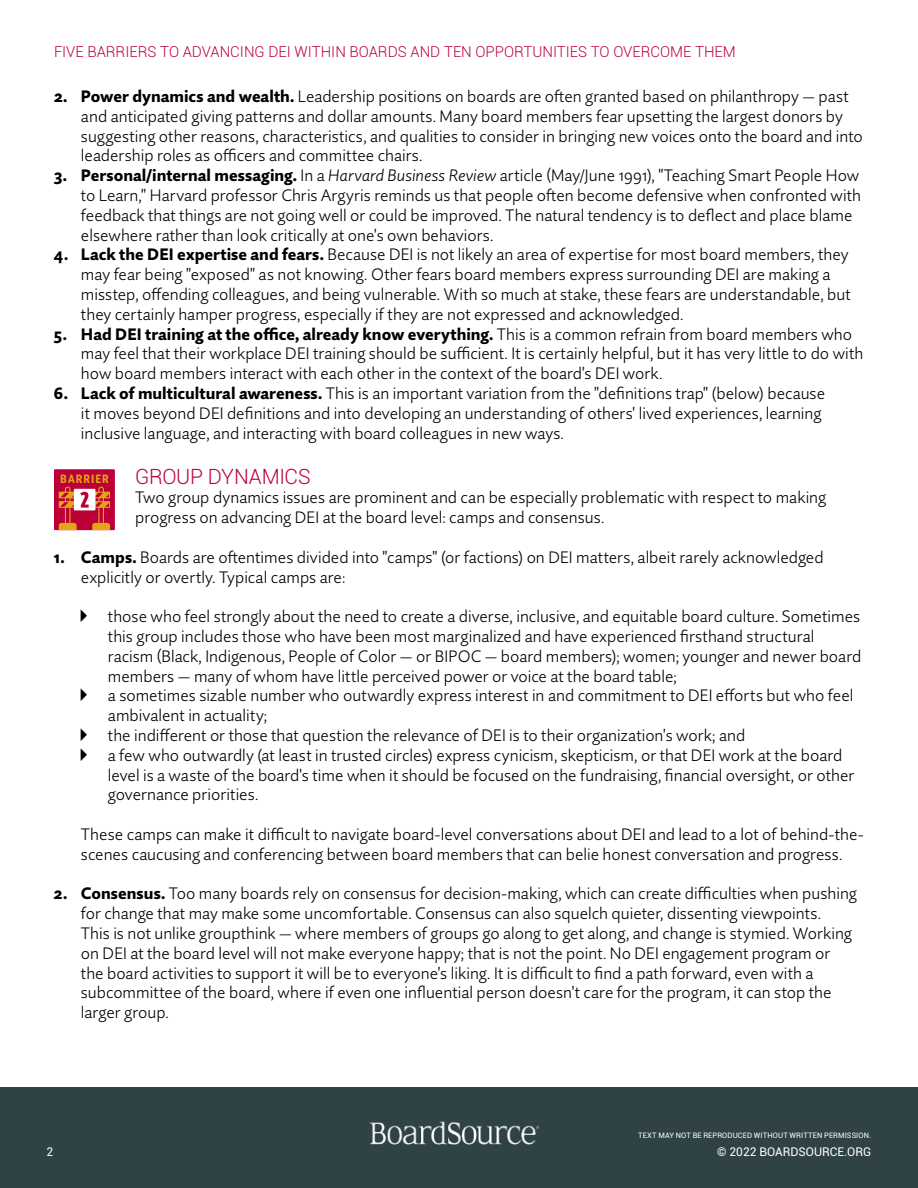
<style>
.page{position:relative;width:918px;height:1188px;background:#fff}
.page>*{position:absolute;margin:0;border:0;box-sizing:border-box;transform-origin:0 0}
.t1{font:300 21px "Roboto";letter-spacing:-.01em;color:#bc0037}
.t2{font:300 16.5px/19.8px "Quire Sans Pro";color:#000}
.t3{font:300 15px "Roboto";color:#bc0037}
.t4{font:12px "Roboto";color:#fff}
.t5{font:700 12px "Uniform Condensed";letter-spacing:.085em;color:#e2a615}
.t6{font:7.5px "Roboto";letter-spacing:.015em;color:#fff}
.s1{font-weight:800}
.s2{font-style:italic}
.s3{font-family:"Arrowstfb";font-weight:400}
</style>
<div class="page">
<div style="left:0;top:1087px;width:918px;height:101px;background:#2f4246"></div>
<img style="left:369px;top:1121px;width:171px;height:23px">
<div style="left:54px;top:469px;width:61px;height:61px;background:#bc0037"></div>
<svg style="left:59px;top:487px;width:51px;height:43px"></svg>
<p class="t3" style="left:54px;top:41px;width:683px">FIVE BARRIERS TO ADVANCING DEI WITHIN BOARDS AND TEN OPPORTUNITIES TO OVERCOME THEM</p>
<p class="t2" style="left:81px;top:86px;width:783px;text-indent:-27px"><span class="s1">2. Power dynamics and wealth.</span> Leadership positions on boards are often granted based on philanthropy — past and anticipated giving patterns and dollar amounts. Many board members fear upsetting the largest donors by suggesting other reasons, characteristics, and qualities to consider in bringing new voices onto the board and into leadership roles as officers and committee chairs.</p>
<p class="t2" style="left:81px;top:165px;width:782px;text-indent:-27px"><span class="s1">3. Personal/internal messaging.</span> In a <span class="s2">Harvard Business Review</span> article (May/June 1991), "Teaching Smart People How to Learn," Harvard professor Chris Argyris reminds us that people often become defensive when confronted with feedback that things are not going well or could be improved. The natural tendency is to deflect and place blame elsewhere rather than look critically at one's own behaviors.</p>
<p class="t2" style="left:81px;top:245px;width:771px;text-indent:-27px"><span class="s1">4. Lack the DEI expertise and fears.</span> Because DEI is not likely an area of expertise for most board members, they may fear being "exposed" as not knowing. Other fears board members express surrounding DEI are making a misstep, offending colleagues, and being vulnerable. With so much at stake, these fears are understandable, but they certainly hamper progress, especially if they are not expressed and acknowledged.</p>
<p class="t2" style="left:81px;top:324px;width:784px;text-indent:-27px"><span class="s1">5. Had DEI training at the office, already know everything.</span> This is a common refrain from board members who may feel that their workplace DEI training should be sufficient. It is certainly helpful, but it has very little to do with how board members interact with each other in the context of the board's DEI work.</p>
<p class="t2" style="left:81px;top:383px;width:746px;text-indent:-27px"><span class="s1">6. Lack of multicultural awareness.</span> This is an important variation from the "definitions trap" (below) because it moves beyond DEI definitions and into developing an understanding of others' lived experiences, learning inclusive language, and interacting with board colleagues in new ways.</p>
<p class="t1" style="left:135px;top:462px;width:177px">GROUP DYNAMICS</p>
<p class="t2" style="left:135px;top:488px;width:693px">Two group dynamics issues are prominent and can be especially problematic with respect to making progress on advancing DEI at the board level: camps and consensus.</p>
<p class="t2" style="left:81px;top:547px;width:744px;text-indent:-27px"><span class="s1">1. Camps.</span> Boards are oftentimes divided into "camps" (or factions) on DEI matters, albeit rarely acknowledged explicitly or overtly. Typical camps are:</p>
<p class="t2" style="left:81px;top:606px;width:781px"><span class="s3">b</span> those who feel strongly about the need to create a diverse, inclusive, and equitable board culture. Sometimes</p>
<p class="t2" style="left:108px;top:626px;width:708px">this group includes those who have been most marginalized and have experienced firsthand structural</p>
<p class="t2" style="left:108px;top:646px;width:755px">racism (Black, Indigenous, People of Color — or BIPOC — board members); women; younger and newer board</p>
<p class="t2" style="left:108px;top:666px;width:570px">members — many of whom have little perceived power or voice at the board table;</p>
<p class="t2" style="left:81px;top:686px;width:774px"><span class="s3">b</span> a sometimes sizable number who outwardly express interest in and commitment to DEI efforts but who feel</p>
<p class="t2" style="left:108px;top:705px;width:161px">ambivalent in actuality;</p>
<p class="t2" style="left:81px;top:725px;width:666px"><span class="s3">b</span> the indifferent or those that question the relevance of DEI is to their organization's work; and</p>
<p class="t2" style="left:81px;top:745px;width:763px"><span class="s3">b</span> a few who outwardly (at least in trusted circles) express cynicism, skepticism, or that DEI work at the board</p>
<p class="t2" style="left:108px;top:765px;width:748px">level is a waste of the board's time when it should be focused on the fundraising, financial oversight, or other</p>
<p class="t2" style="left:108px;top:785px;width:152px">governance priorities.</p>
<p class="t2" style="left:81px;top:824px;width:784px">These camps can make it difficult to navigate board-level conversations about DEI and lead to a lot of behind-the&shy;scenes caucusing and conferencing between board members that can belie honest conversation and progress.</p>
<p class="t2" style="left:81px;top:884px;width:778px;text-indent:-27px"><span class="s1">2. Consensus.</span> Too many boards rely on consensus for decision-making, which can create difficulties when pushing for change that may make some uncomfortable. Consensus can also squelch quieter, dissenting viewpoints.<br>This is not unlike groupthink — where members of groups go along to get along, and change is stymied. Working on DEI at the board level will not make everyone happy; that is not the point. No DEI engagement program or the board activities to support it will be to everyone's liking. It is difficult to find a path forward, even with a subcommittee of the board, where if even one influential person doesn't care for the program, it can stop the larger group.</p>
<p class="t5" style="left:60px;top:471px;width:50px">BARRIER</p>
<p class="t4" style="left:46px;top:1144px;width:8px">2</p>
<p class="t6" style="left:638px;top:1131px;width:235px">TEXT MAY NOT BE REPRODUCED WITHOUT WRITTEN PERMISSION.</p>
<p class="t4" style="left:717px;top:1144px;width:156px">© 2022 BOARDSOURCE.ORG</p>
</div>
